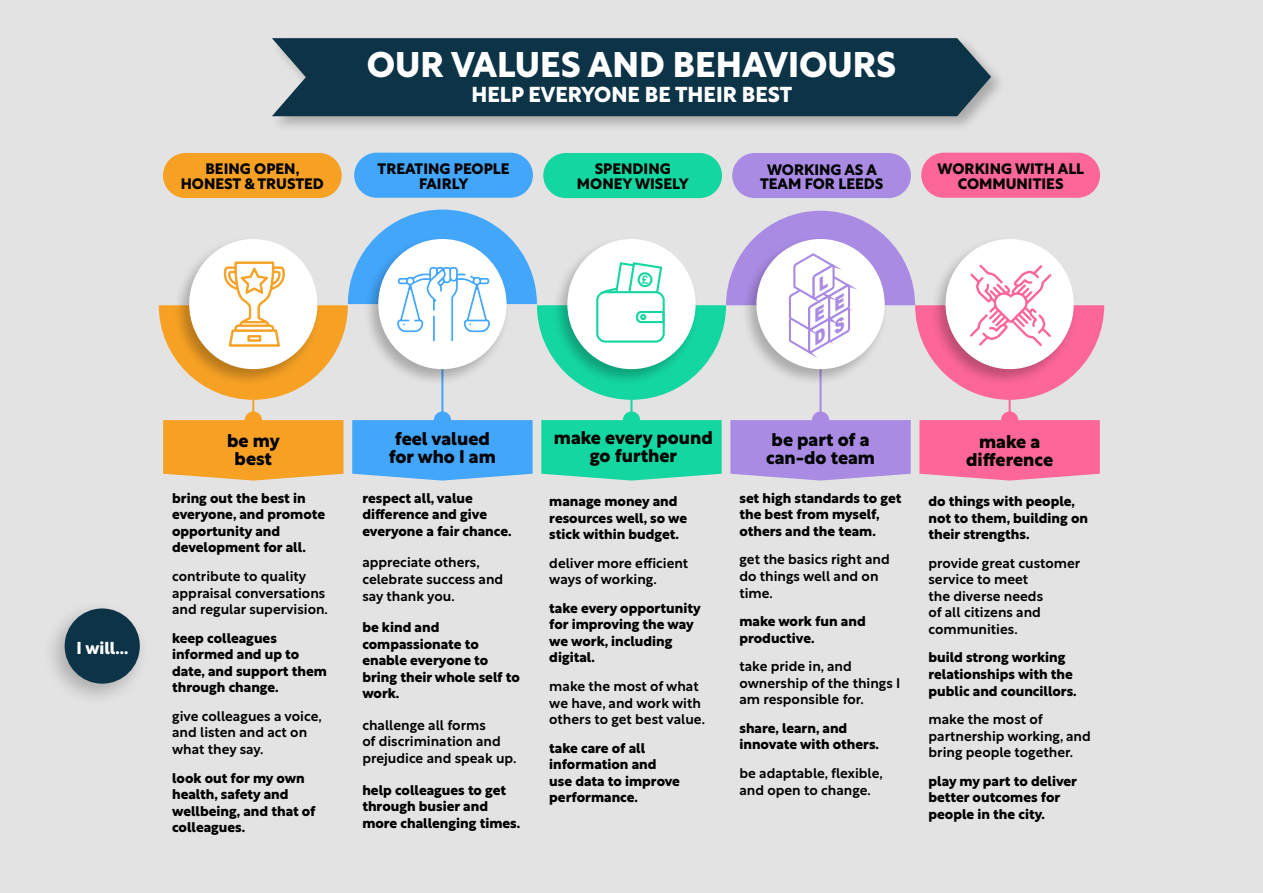
<style>
.page{position:relative;width:1263px;height:893px;background:#e3e3e3}
.page>*{position:absolute;margin:0;border:0;box-sizing:border-box;transform-origin:0 0}
.t1{font:700 34.95px "Rustica";color:#fff}
.t2{font:700 21.15px "Rustica";color:#fff}
.t3{font:700 18px/18px "Rustica";color:#000;text-align:center}
.t4{font:700 16.95px "Rustica";color:#fff}
.t5{font:700 14.85px/14.9px "Rustica";color:#000;text-align:center}
.t6{font:700 13.8px/16.5px "Rustica";color:#000}
.t7{font:500 13.8px/16.5px "Rustica";color:#000}
</style>
<div class="page">
<svg style="left:163px;top:420px;width:180px;height:61px;background:#f4a530"></svg>
<div style="left:163px;top:153px;width:179px;height:45px;background:#f6a124;border-radius:23px"></div>
<div style="left:354px;top:153px;width:179px;height:45px;background:#42a6fa;border-radius:23px"></div>
<div style="left:543px;top:153px;width:179px;height:45px;background:#14d6a1;border-radius:23px"></div>
<div style="left:732px;top:153px;width:179px;height:45px;background:#aa8be4;border-radius:23px"></div>
<div style="left:921px;top:153px;width:179px;height:45px;background:#fc6699;border-radius:23px"></div>
<div style="left:245px;top:411px;width:17px;height:18px;background:#f6a124;border-radius:50%"></div>
<div style="left:434px;top:411px;width:17px;height:18px;background:#42a6fa;border-radius:50%"></div>
<div style="left:623px;top:411px;width:17px;height:18px;background:#14d6a1;border-radius:50%"></div>
<div style="left:812px;top:411px;width:17px;height:18px;background:#aa8be4;border-radius:50%"></div>
<div style="left:1001px;top:411px;width:17px;height:18px;background:#fc6699;border-radius:50%"></div>
<hr style="left:252px;top:385px;width:2px;height:35px;background:#f6a124">
<hr style="left:441px;top:353px;width:2px;height:67px;background:#42a6fa">
<hr style="left:630px;top:353px;width:2px;height:67px;background:#14d6a1">
<hr style="left:819px;top:353px;width:2px;height:67px;background:#aa8be4">
<hr style="left:1009px;top:353px;width:2px;height:67px;background:#fc6699">
<svg style="left:352px;top:420px;width:181px;height:61px;background:#4caaf8"></svg>
<svg style="left:541px;top:420px;width:181px;height:61px;background:#22d6a5"></svg>
<svg style="left:730px;top:420px;width:181px;height:61px;background:#ad90e3"></svg>
<svg style="left:919px;top:420px;width:181px;height:61px;background:#fa6e9e"></svg>
<div style="left:270px;top:34px;width:736px;height:99px;background:#000;opacity:.25"></div>
<div style="left:272px;top:38px;width:719px;height:78px;background:#0d3347"></div>
<div style="left:42px;top:599px;width:108px;height:108px;background:#000;opacity:.25"></div>
<div style="left:65px;top:608px;width:75px;height:76px;background:#0d3347;border-radius:50%"></div>
<svg style="left:159px;top:210px;width:945px;height:190px"></svg>
<h1 class="t1" style="left:367px;top:34px;width:531px">OUR VALUES AND BEHAVIOURS</h1>
<h2 class="t2" style="left:471px;top:77px;width:322px">HELP EVERYONE BE THEIR BEST</h2>
<p class="t5" style="left:181px;top:160px;width:145px">BEING OPEN,<br>HONEST &amp; TRUSTED</p>
<p class="t5" style="left:378px;top:160px;width:133px">TREATING PEOPLE<br>FAIRLY</p>
<p class="t5" style="left:577px;top:160px;width:113px">SPENDING<br>MONEY WISELY</p>
<p class="t5" style="left:760px;top:160px;width:125px">WORKING AS A<br>TEAM FOR LEEDS</p>
<p class="t5" style="left:937px;top:160px;width:148px">WORKING WITH ALL<br>COMMUNITIES</p>
<p class="t4" style="left:76px;top:633px;width:53px">I will...</p>
<h3 class="t3" style="left:554px;top:427px;width:160px">make every pound go further</h3>
<h3 class="t3" style="left:389px;top:428px;width:109px">feel valued for who I am</h3>
<h3 class="t3" style="left:227px;top:430px;width:54px">be my best</h3>
<h3 class="t3" style="left:766px;top:429px;width:110px">be part of a can-do team</h3>
<h3 class="t3" style="left:966px;top:431px;width:89px">make a difference</h3>
<p class="t6" style="left:172px;top:488px;width:154px">bring out the best in everyone, and promote opportunity and development for all.</p>
<p class="t7" style="left:172px;top:566px;width:157px">contribute to quality appraisal conversations and regular supervision.</p>
<p class="t6" style="left:172px;top:628px;width:156px">keep colleagues informed and up to date, and support them through change.</p>
<p class="t7" style="left:172px;top:706px;width:151px">give colleagues a voice, and listen and act on what they say.</p>
<p class="t6" style="left:172px;top:768px;width:145px">look out for my own health, safety and wellbeing, and that of colleagues.</p>
<p class="t6" style="left:362px;top:488px;width:151px">respect all, value difference and give everyone a fair chance.</p>
<p class="t7" style="left:362px;top:553px;width:142px">appreciate others, celebrate success and say thank you.</p>
<p class="t6" style="left:362px;top:618px;width:159px">be kind and compassionate to enable everyone to bring their whole self to work.</p>
<p class="t7" style="left:362px;top:715px;width:155px">challenge all forms<br>of discrimination and prejudice and speak up.</p>
<p class="t6" style="left:362px;top:780px;width:159px">help colleagues to get through busier and more challenging times.</p>
<p class="t6" style="left:549px;top:492px;width:139px">manage money and resources well, so we stick within budget.</p>
<p class="t7" style="left:549px;top:553px;width:140px">deliver more efficient ways of working.</p>
<p class="t6" style="left:549px;top:598px;width:153px">take every opportunity for improving the way we work, including digital.</p>
<p class="t7" style="left:549px;top:676px;width:157px">make the most of what we have, and work with others to get best value.</p>
<p class="t6" style="left:549px;top:738px;width:132px">take care of all information and use data to improve performance.</p>
<p class="t6" style="left:739px;top:488px;width:163px">set high standards to get the best from myself, others and the team.</p>
<p class="t7" style="left:739px;top:550px;width:152px">get the basics right and do things well and on time.</p>
<p class="t6" style="left:739px;top:612px;width:128px">make work fun and productive.</p>
<p class="t7" style="left:739px;top:657px;width:162px">take pride in, and ownership of the things I am responsible for.</p>
<p class="t6" style="left:739px;top:718px;width:141px">share, learn, and innovate with others.</p>
<p class="t7" style="left:739px;top:763px;width:145px">be adaptable, flexible, and open to change.</p>
<p class="t6" style="left:928px;top:492px;width:161px">do things with people, not to them, building on their strengths.</p>
<p class="t7" style="left:928px;top:553px;width:153px">provide great customer service to meet<br>the diverse needs<br>of all citizens and communities.</p>
<p class="t6" style="left:928px;top:648px;width:150px">build strong working relationships with the public and councillors.</p>
<p class="t7" style="left:928px;top:709px;width:164px">make the most of partnership working, and bring people together.</p>
<p class="t6" style="left:928px;top:771px;width:150px">play my part to deliver better outcomes for people in the city.</p>
</div>
